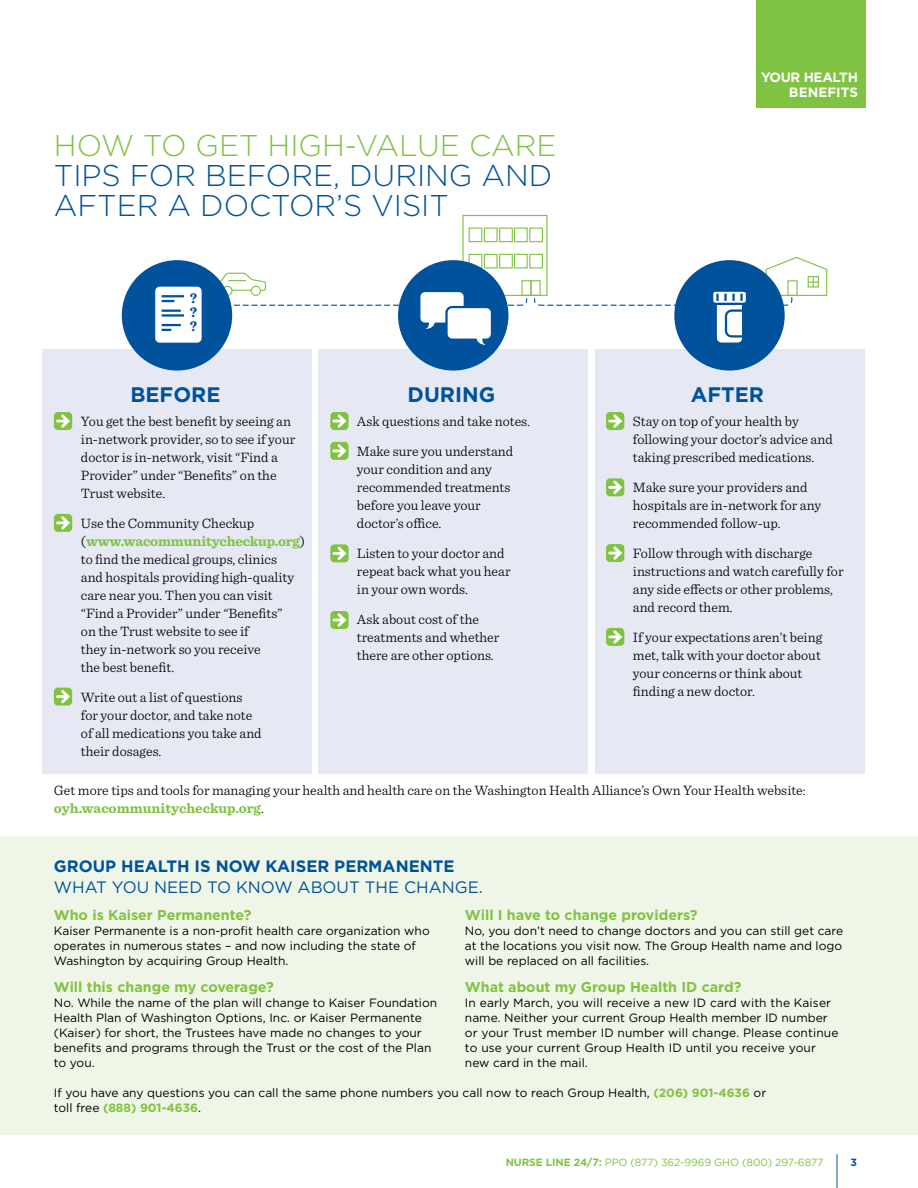
<style>
.page{position:relative;width:918px;height:1188px;background:#fff}
.page>*{position:absolute;margin:0;border:0;box-sizing:border-box;transform-origin:0 0}
.t1{font:300 30px/30px "Gotham";color:#00529c}
.t2{font:300 30px "Gotham";color:#80c342}
.t3{font:700 21px "Gotham";color:#00529c}
.t4{font:700 16.5px "Gotham";color:#00529c}
.t5{font:16.5px "Gotham";color:#00529c}
.t6{font:300 14.25px/18px "Sentinel";color:#000}
.t7{font:700 14.25px "Gotham";color:#80c342}
.t8{font:700 14.25px/14px "Sentinel";color:#00529c;text-align:justify}
.t9{font:700 13.5px/15px "Gotham";letter-spacing:-.025em;color:#fff;text-align:right}
.t10{font:12px/15px "Gotham";color:#000}
.t11{font:10.5px "Gotham";letter-spacing:-.01em;color:#80c342}
.t12{font:700 10.5px "Gotham";color:#00529c}
.s1{font-weight:700;color:#80c342}
.s2{font-weight:700}
</style>
<div class="page">
<div style="left:0;top:836px;width:918px;height:298px;background:#eff6e8"></div>
<div style="left:42px;top:350px;width:270px;height:424px;background:#e6e8f4"></div>
<div style="left:318px;top:350px;width:270px;height:424px;background:#e6e8f4"></div>
<div style="left:595px;top:350px;width:270px;height:424px;background:#e6e8f4"></div>
<div style="left:756px;top:0;width:110px;height:108px;background:#80c342"></div>
<hr style="left:837px;top:1154px;width:1px;height:34px;background:#00529c">
<div style="left:462px;top:215px;width:86px;height:81px;border:1px solid #80c342"></div>
<div style="left:469px;top:254px;width:13px;height:14px;border:1px solid #80c342"></div>
<div style="left:499px;top:254px;width:14px;height:14px;border:1px solid #80c342"></div>
<div style="left:484px;top:254px;width:14px;height:14px;border:1px solid #80c342"></div>
<div style="left:469px;top:228px;width:13px;height:14px;border:1px solid #80c342"></div>
<div style="left:499px;top:228px;width:14px;height:14px;border:1px solid #80c342"></div>
<div style="left:484px;top:228px;width:14px;height:14px;border:1px solid #80c342"></div>
<div style="left:514px;top:254px;width:14px;height:14px;border:1px solid #80c342"></div>
<div style="left:529px;top:254px;width:14px;height:14px;border:1px solid #80c342"></div>
<div style="left:514px;top:228px;width:14px;height:14px;border:1px solid #80c342"></div>
<div style="left:529px;top:228px;width:14px;height:14px;border:1px solid #80c342"></div>
<div style="left:398px;top:260px;width:110px;height:111px;background:#00529c;border-radius:50%"></div>
<div style="left:674px;top:260px;width:111px;height:111px;background:#00529c;border-radius:50%"></div>
<div style="left:330px;top:412px;width:19px;height:18px;background:#80c342;border-radius:4px"></div>
<svg style="left:333px;top:414px;width:13px;height:14px"></svg>
<div style="left:606px;top:412px;width:18px;height:18px;background:#80c342;border-radius:4px"></div>
<svg style="left:608px;top:414px;width:14px;height:14px"></svg>
<div style="left:606px;top:478px;width:18px;height:18px;background:#80c342;border-radius:4px"></div>
<svg style="left:613px;top:481px;width:8px;height:13px"></svg>
<hr style="left:608px;top:486px;width:14px;height:3px;background:#fff">
<div style="left:606px;top:544px;width:18px;height:18px;background:#80c342;border-radius:4px"></div>
<svg style="left:608px;top:546px;width:14px;height:14px"></svg>
<div style="left:606px;top:628px;width:18px;height:18px;background:#80c342;border-radius:4px"></div>
<svg style="left:613px;top:630px;width:8px;height:14px"></svg>
<hr style="left:608px;top:635px;width:14px;height:3px;background:#fff">
<div style="left:54px;top:412px;width:18px;height:18px;background:#80c342;border-radius:4px"></div>
<svg style="left:56px;top:414px;width:14px;height:14px"></svg>
<div style="left:54px;top:514px;width:18px;height:18px;background:#80c342;border-radius:4px"></div>
<svg style="left:56px;top:516px;width:14px;height:14px"></svg>
<div style="left:54px;top:688px;width:18px;height:18px;background:#80c342;border-radius:4px"></div>
<svg style="left:56px;top:690px;width:14px;height:13px"></svg>
<div style="left:330px;top:442px;width:19px;height:18px;background:#80c342;border-radius:4px"></div>
<svg style="left:333px;top:444px;width:13px;height:14px"></svg>
<div style="left:330px;top:544px;width:19px;height:18px;background:#80c342;border-radius:4px"></div>
<svg style="left:333px;top:547px;width:13px;height:13px"></svg>
<div style="left:330px;top:611px;width:19px;height:18px;background:#80c342;border-radius:4px"></div>
<svg style="left:333px;top:613px;width:13px;height:14px"></svg>
<div style="left:122px;top:260px;width:110px;height:111px;background:#00529c;border-radius:50%"></div>
<svg style="left:156px;top:256px;width:672px;height:89px"></svg>
<h1 class="t2" style="left:54px;top:126px;width:504px">HOW TO GET HIGH-VALUE CARE</h1>
<h1 class="t1" style="left:54px;top:160px;width:500px">TIPS FOR BEFORE, DURING AND<br>AFTER A DOCTOR’S VISIT</h1>
<p class="t8" style="left:190px;top:291px;width:9px">? ? ?</p>
<h2 class="t3" style="left:130px;top:381px;width:92px">BEFORE</h2>
<p class="t6" style="left:81px;top:411px;width:216px;text-indent:-27px">• You get the best benefit by seeing an in-network provider, so to see if your doctor is in-network, visit “Find a<br>Provider” under “Benefits” on the<br>Trust website.</p>
<p class="t6" style="left:81px;top:513px;width:226px;text-indent:-27px">• Use the Community Checkup (<span class="s1">www.wacommunitycheckup.org</span>) to find the medical groups, clinics<br>and hospitals providing high-quality care near you. Then you can visit “Find a Provider” under “Benefits”<br>on the Trust website to see if<br>they in-network so you receive<br>the best benefit.</p>
<p class="t6" style="left:81px;top:687px;width:182px;text-indent:-27px">• Write out a list of questions for your doctor, and take note of all medications you take and their dosages.</p>
<h2 class="t3" style="left:408px;top:381px;width:89px">DURING</h2>
<p class="t6" style="left:330px;top:411px;width:202px">• Ask questions and take notes.</p>
<p class="t6" style="left:357px;top:441px;width:158px;text-indent:-27px">• Make sure you understand your condition and any recommended treatments before you leave your doctor’s office.</p>
<p class="t6" style="left:357px;top:543px;width:155px;text-indent:-27px">• Listen to your doctor and repeat back what you hear in your own words.</p>
<p class="t6" style="left:357px;top:609px;width:144px;text-indent:-27px">• Ask about cost of the treatments and whether there are other options.</p>
<p class="t9" style="left:761px;top:70px;width:98px">YOUR HEALTH<br>BENEFITS</p>
<h2 class="t3" style="left:691px;top:381px;width:75px">AFTER</h2>
<p class="t6" style="left:633px;top:411px;width:201px;text-indent:-27px">• Stay on top of your health by following your doctor’s advice and taking prescribed medications.</p>
<p class="t6" style="left:633px;top:477px;width:190px;text-indent:-27px">• Make sure your providers and hospitals are in-network for any recommended follow-up.</p>
<p class="t6" style="left:633px;top:543px;width:212px;text-indent:-27px">• Follow through with discharge instructions and watch carefully for any side effects or other problems, and record them.</p>
<p class="t6" style="left:633px;top:627px;width:191px;text-indent:-27px">• If your expectations aren’t being met, talk with your doctor about your concerns or think about finding a new doctor.</p>
<p class="t6" style="left:54px;top:780px;width:753px">Get more tips and tools for managing your health and health care on the Washington Health Alliance’s Own Your Health website: <span class="s1">oyh.wacommunitycheckup.org</span>.</p>
<p class="t4" style="left:54px;top:855px;width:402px">GROUP HEALTH IS NOW KAISER PERMANENTE</p>
<p class="t5" style="left:54px;top:877px;width:430px">WHAT YOU NEED TO KNOW ABOUT THE CHANGE.</p>
<p class="t7" style="left:54px;top:905px;width:199px">Who is Kaiser Permanente?</p>
<p class="t10" style="left:54px;top:923px;width:377px">Kaiser Permanente is a non-profit health care organization who operates in numerous states – and now including the state of<br>Washington by acquiring Group Health.</p>
<p class="t7" style="left:54px;top:977px;width:221px">Will this change my coverage?</p>
<p class="t10" style="left:54px;top:995px;width:385px">No. While the name of the plan will change to Kaiser Foundation Health Plan of Washington Options, Inc. or Kaiser Permanente (Kaiser) for short, the Trustees have made no changes to your benefits and programs through the Trust or the cost of the Plan to you.</p>
<p class="t7" style="left:465px;top:905px;width:234px">Will I have to change providers?</p>
<p class="t10" style="left:465px;top:923px;width:380px;text-align:justify">No, you don’t need to change doctors and you can still get care at the locations you visit now. The Group Health name and logo will be replaced on all facilities.</p>
<p class="t7" style="left:465px;top:977px;width:278px">What about my Group Health ID card?</p>
<p class="t10" style="left:465px;top:995px;width:375px">In early March, you will receive a new ID card with the Kaiser name. Neither your current Group Health member ID number or your Trust member ID number will change. Please continue to use your current Group Health ID until you receive your new card in the mail.</p>
<p class="t10" style="left:54px;top:1085px;width:714px">If you have any questions you can call the same phone numbers you call now to reach Group Health, <span class="s1">(206) 901-4636</span> or toll free <span class="s1">(888) 901-4636</span>.</p>
<p class="t11" style="left:506px;top:1156px;width:319px"><span class="s2">NURSE LINE 24/7:</span> PPO (877) 362-9969 GHO (800) 297-6877</p>
<p class="t12" style="left:850px;top:1155px;width:8px">3</p>
</div>
